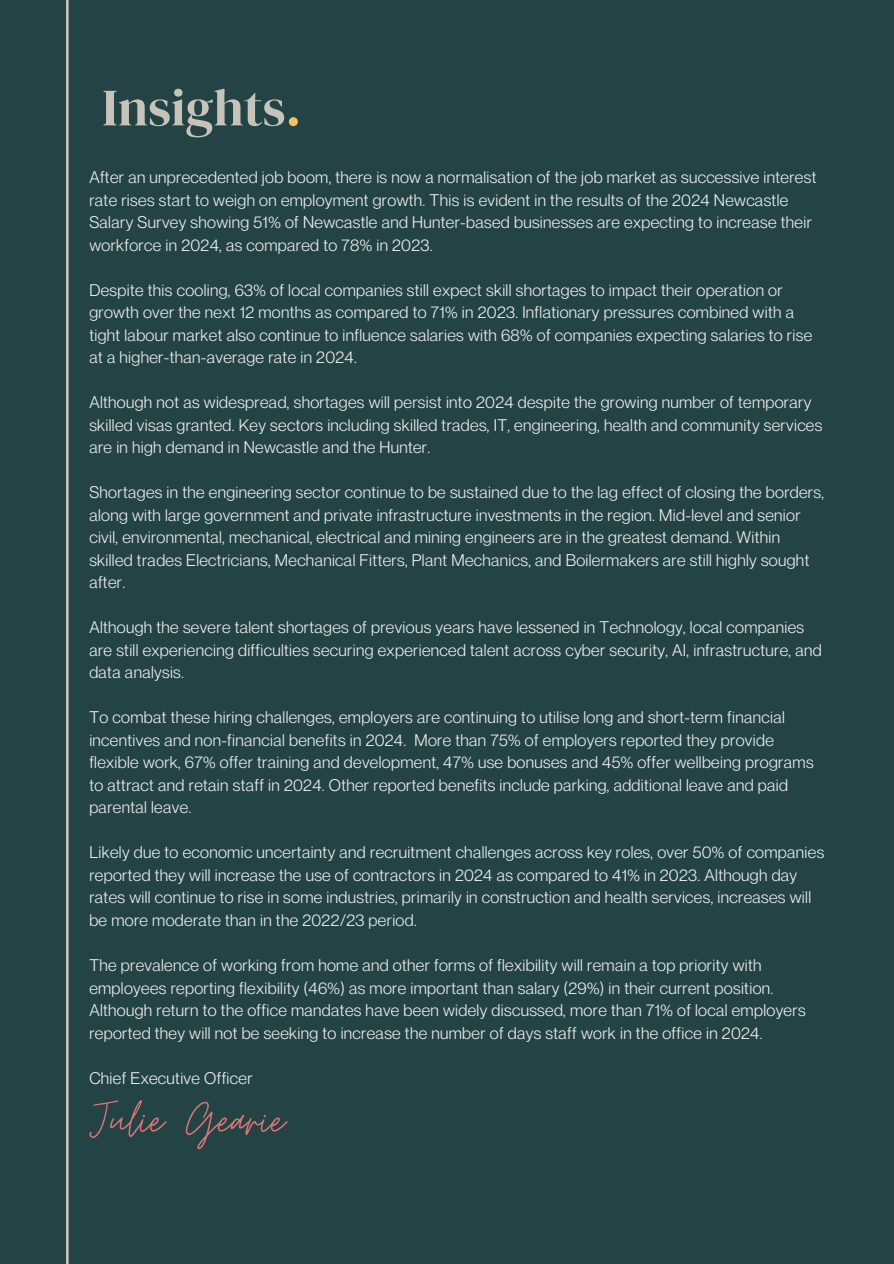
<style>
.page{position:relative;width:894px;height:1264px;background:#fff}
.page>*{position:absolute;margin:0;border:0;box-sizing:border-box;transform-origin:0 0}
.t1{font:57.9px "Moon Time";color:#d87676}
.t2{font:52.35px "DM Serif Display";color:#c6c3bb}
.t3{font:16.5px/22.5px "Neue Montreal";letter-spacing:.02em;color:#f1f1f1}
.s1{color:#f2c162}
</style>
<div class="page">
<div style="left:0;top:0;width:893px;height:1263px;background:#244345"></div>
<p class="t2" style="left:102px;top:71px;width:200px">Insights<span class="s1">.</span></p>
<p class="t3" style="left:89px;top:166px;width:728px">After an unprecedented job boom, there is now a normalisation of the job market as successive interest rate rises start to weigh on employment growth. This is evident in the results of the 2024 Newcastle Salary Survey showing 51% of Newcastle and Hunter-based businesses are expecting to increase their workforce in 2024, as compared to 78% in 2023.</p>
<h1 class="t3" style="left:89px;top:278px;width:724px">Despite this cooling, 63% of local companies still expect skill shortages to impact their operation or growth over the next 12 months as compared to 71% in 2023. Inflationary pressures combined with a tight labour market also continue to influence salaries with 68% of companies expecting salaries to rise at a higher-than-average rate in 2024.</h1>
<p class="t3" style="left:89px;top:391px;width:734px">Although not as widespread, shortages will persist into 2024 despite the growing number of temporary skilled visas granted. Key sectors including skilled trades, IT, engineering, health and community services are in high demand in Newcastle and the Hunter.</p>
<p class="t3" style="left:89px;top:481px;width:736px">Shortages in the engineering sector continue to be sustained due to the lag effect of closing the borders, along with large government and private infrastructure investments in the region. Mid-level and senior civil, environmental, mechanical, electrical and mining engineers are in the greatest demand. Within skilled trades Electricians, Mechanical Fitters, Plant Mechanics, and Boilermakers are still highly sought after.</p>
<p class="t3" style="left:89px;top:616px;width:733px">Although the severe talent shortages of previous years have lessened in Technology, local companies are still experiencing difficulties securing experienced talent across cyber security, AI, infrastructure, and data analysis.</p>
<p class="t3" style="left:89px;top:706px;width:725px">To combat these hiring challenges, employers are continuing to utilise long and short-term financial incentives and non-financial benefits in 2024. More than 75% of employers reported they provide flexible work, 67% offer training and development, 47% use bonuses and 45% offer wellbeing programs to attract and retain staff in 2024. Other reported benefits include parking, additional leave and paid parental leave.</p>
<p class="t3" style="left:89px;top:841px;width:736px">Likely due to economic uncertainty and recruitment challenges across key roles, over 50% of companies reported they will increase the use of contractors in 2024 as compared to 41% in 2023. Although day rates will continue to rise in some industries, primarily in construction and health services, increases will be more moderate than in the 2022/23 period.</p>
<p class="t3" style="left:89px;top:953px;width:717px">The prevalence of working from home and other forms of flexibility will remain a top priority with employees reporting flexibility (46%) as more important than salary (29%) in their current position.<br>Although return to the office mandates have been widely discussed, more than 71% of local employers reported they will not be seeking to increase the number of days staff work in the office in 2024.</p>
<p class="t3" style="left:89px;top:1066px;width:165px">Chief Executive Officer</p>
<p class="t1" style="left:89px;top:1084px;width:197px">Julie Gearie</p>
</div>
